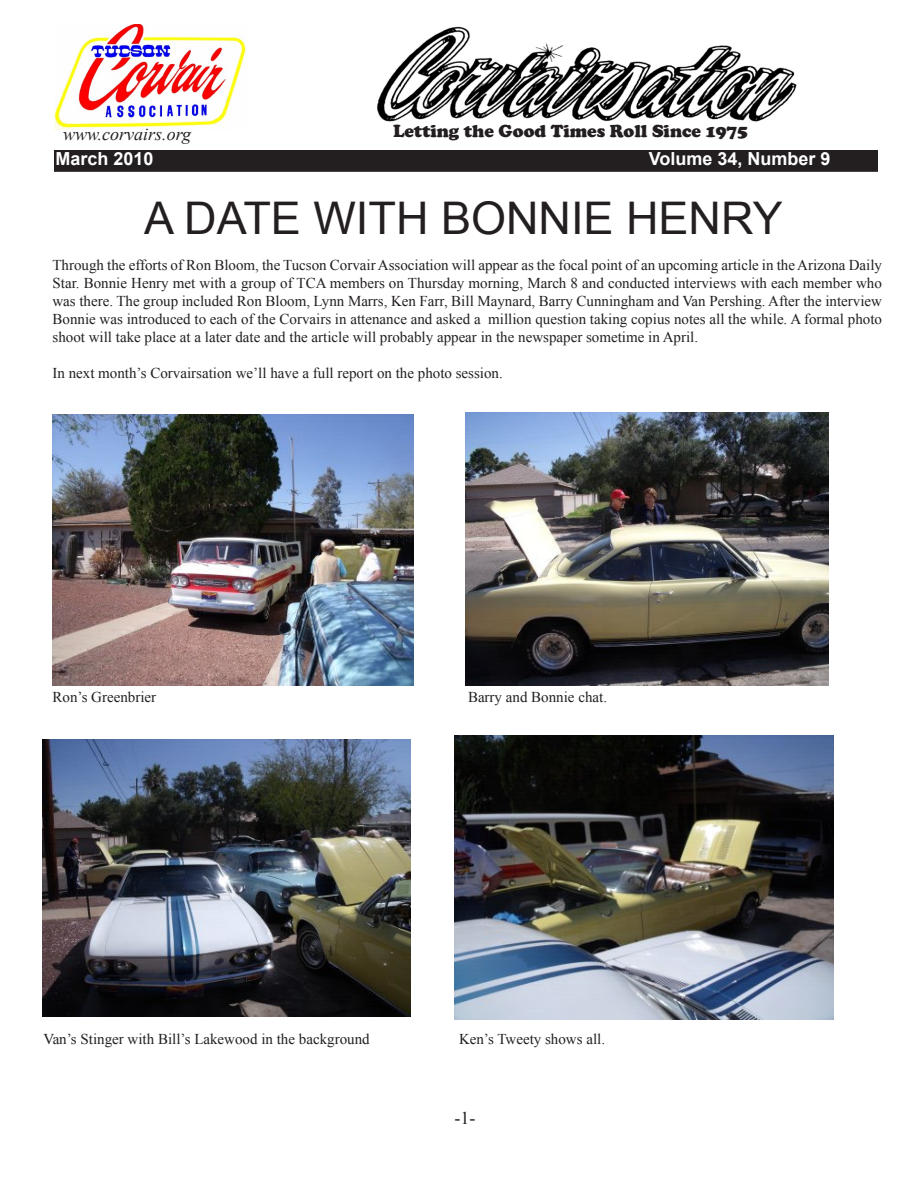
<style>
.page{position:relative;width:918px;height:1188px;background:#fff}
.page>*{position:absolute;margin:0;border:0;box-sizing:border-box;transform-origin:0 0}
.t1{font:45px "Arial";color:#231f20}
.t2{font:900 18px "Cooper";color:#231f20}
.t3{font:700 18px "Arial";color:#fff}
.t4{font:italic 18px "Times New Roman";color:#231f20}
.t5{font:18px "Times New Roman";color:#231f20}
.t6{font:15px/18px "Times New Roman";color:#231f20;text-align:justify}
</style>
<div class="page">
<img style="left:54px;top:24px;width:192px;height:106px">
<div style="left:55px;top:151px;width:822px;height:20px;background:#231f20"></div>
<div style="left:54px;top:150px;width:824px;height:22px;border:2px solid #231f20"></div>
<img style="left:377px;top:26px;width:420px;height:96px">
<img style="left:52px;top:414px;width:362px;height:271px">
<img style="left:465px;top:412px;width:364px;height:273px">
<img style="left:42px;top:740px;width:369px;height:276px">
<img style="left:454px;top:735px;width:380px;height:285px">
<p class="t4" style="left:63px;top:122px;width:130px">www.corvairs.org</p>
<p class="t2" style="left:393px;top:120px;width:357px">Letting the Good Times Roll Since 1975</p>
<p class="t3" style="left:56px;top:146px;width:100px">March 2010</p>
<p class="t3" style="left:649px;top:146px;width:183px">Volume 34, Number 9</p>
<h1 class="t1" style="left:144px;top:189px;width:640px">A DATE WITH BONNIE HENRY</h1>
<p class="t6" style="left:52px;top:256px;width:831px">Through the efforts of Ron Bloom, the Tucson Corvair Association will appear as the focal point of an upcoming article in the Arizona Daily Star. Bonnie Henry met with a group of TCA members on Thursday morning, March 8 and conducted interviews with each member who was there. The group included Ron Bloom, Lynn Marrs, Ken Farr, Bill Maynard, Barry Cunningham and Van Pershing. After the interview Bonnie was introduced to each of the Corvairs in attenance and asked a million question taking copius notes all the while. A formal photo shoot will take place at a later date and the article will probably appear in the newspaper sometime in April.</p>
<p class="t6" style="left:52px;top:364px;width:452px">In next month’s Corvairsation we’ll have a full report on the photo session.</p>
<p class="t6" style="left:52px;top:688px;width:105px">Ron’s Greenbrier</p>
<p class="t6" style="left:468px;top:688px;width:141px">Barry and Bonnie chat.</p>
<p class="t6" style="left:44px;top:1030px;width:328px">Van’s Stinger with Bill’s Lakewood in the background</p>
<p class="t6" style="left:459px;top:1030px;width:148px">Ken’s Tweety shows all.</p>
<p class="t5" style="left:454px;top:1106px;width:22px">-1-</p>
</div>
